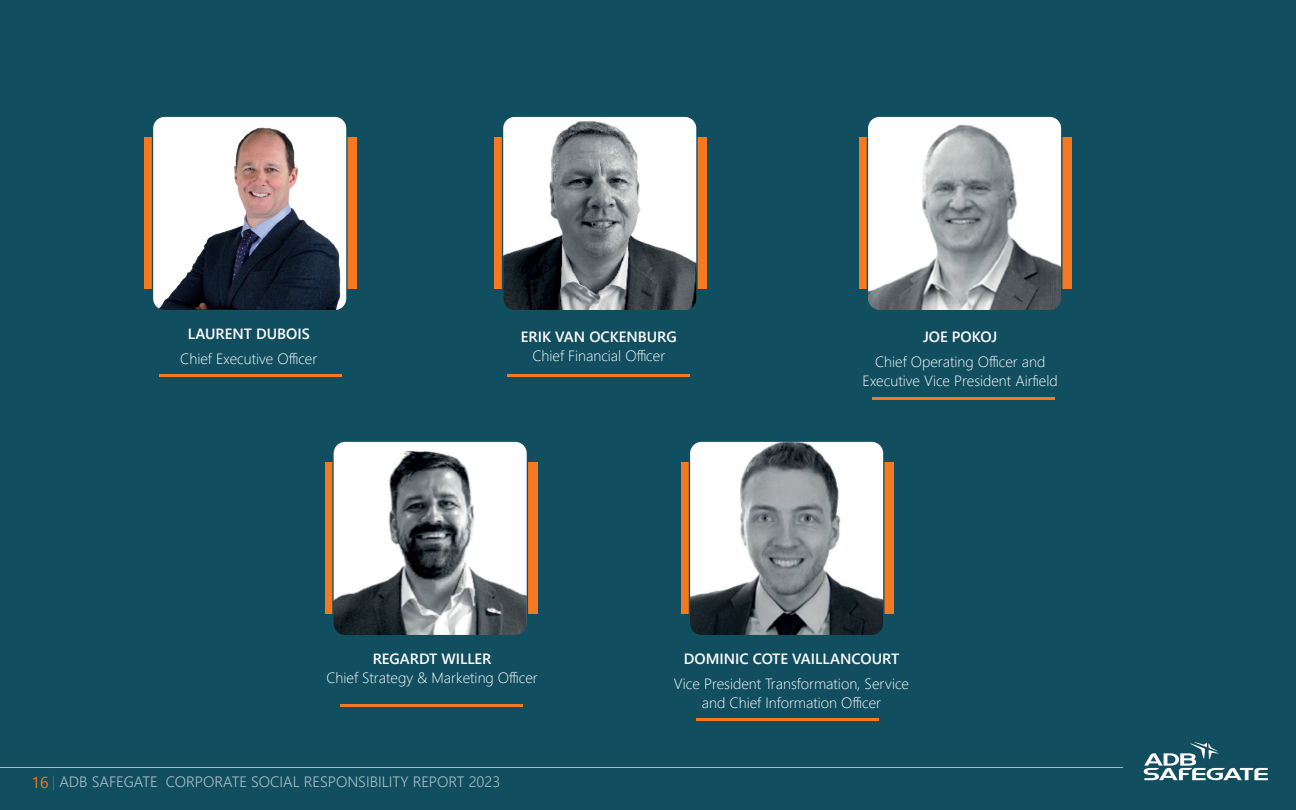
<style>
.page{position:relative;width:1296px;height:810px;background:#114e5f}
.page>*{position:absolute;margin:0;border:0;box-sizing:border-box;transform-origin:0 0}
.t1{font:300 15px "Segoe UI";color:#fff}
.t2{font:300 14.85px/18.9px "Segoe UI";color:#fff;text-align:center}
.t3{font:600 14.85px "Segoe UI";color:#fff}
.s1{font-weight:400;font-size:15.75px;color:#f47921}
</style>
<div class="page">
<div style="left:145px;top:138px;width:212px;height:151px;background:#f47921"></div>
<div style="left:325px;top:463px;width:212px;height:151px;background:#f47921"></div>
<div style="left:682px;top:463px;width:212px;height:151px;background:#f47921"></div>
<div style="left:860px;top:138px;width:212px;height:151px;background:#f47921"></div>
<img style="left:153px;top:116px;width:194px;height:195px">
<div style="left:152px;top:116px;width:196px;height:195px;border:1px solid #114e5e;border-radius:12px"></div>
<img style="left:333px;top:441px;width:194px;height:195px">
<div style="left:332px;top:441px;width:196px;height:195px;border:1px solid #114e5e;border-radius:12px"></div>
<img style="left:689px;top:441px;width:195px;height:195px">
<div style="left:689px;top:441px;width:196px;height:195px;border:1px solid #114e5e;border-radius:12px"></div>
<img style="left:867px;top:116px;width:195px;height:195px">
<div style="left:867px;top:116px;width:195px;height:195px;border:1px solid #114e5e;border-radius:12px"></div>
<hr style="left:160px;top:374px;width:182px;height:2px;background:#f47921">
<hr style="left:340px;top:704px;width:182px;height:3px;background:#f47921">
<hr style="left:696px;top:718px;width:183px;height:3px;background:#f47921">
<div style="left:495px;top:138px;width:212px;height:151px;background:#f47921"></div>
<img style="left:503px;top:116px;width:194px;height:195px">
<div style="left:502px;top:116px;width:196px;height:195px;border:1px solid #114e5e;border-radius:12px"></div>
<hr style="left:508px;top:374px;width:182px;height:2px;background:#f47921">
<hr style="left:872px;top:397px;width:183px;height:3px;background:#f47921">
<hr style="left:0;top:767px;width:1123px;height:1px;background:#fff">
<svg style="left:1144px;top:742px;width:124px;height:38px"></svg>
<p class="t3" style="left:188px;top:322px;width:123px">LAURENT DUBOIS</p>
<p class="t2" style="left:180px;top:349px;width:139px">Chief Executive Officer</p>
<p class="t3" style="left:521px;top:324px;width:157px">ERIK VAN OCKENBURG</p>
<p class="t2" style="left:532px;top:345px;width:134px">Chief Financial Officer</p>
<p class="t3" style="left:923px;top:324px;width:76px">JOE POKOJ</p>
<p class="t2" style="left:863px;top:352px;width:197px">Chief Operating Officer and<br>Executive Vice President Airfield</p>
<p class="t3" style="left:373px;top:646px;width:120px">REGARDT WILLER</p>
<p class="t2" style="left:326px;top:667px;width:213px">Chief Strategy &amp; Marketing Officer</p>
<p class="t3" style="left:684px;top:646px;width:217px">DOMINIC COTE VAILLANCOURT</p>
<p class="t2" style="left:674px;top:674px;width:237px">Vice President Transformation, Service and Chief Information Officer</p>
<p class="t1" style="left:32px;top:770px;width:470px"><span class="s1">16</span> | ADB SAFEGATE CORPORATE SOCIAL RESPONSIBILITY REPORT 2023</p>
</div>
